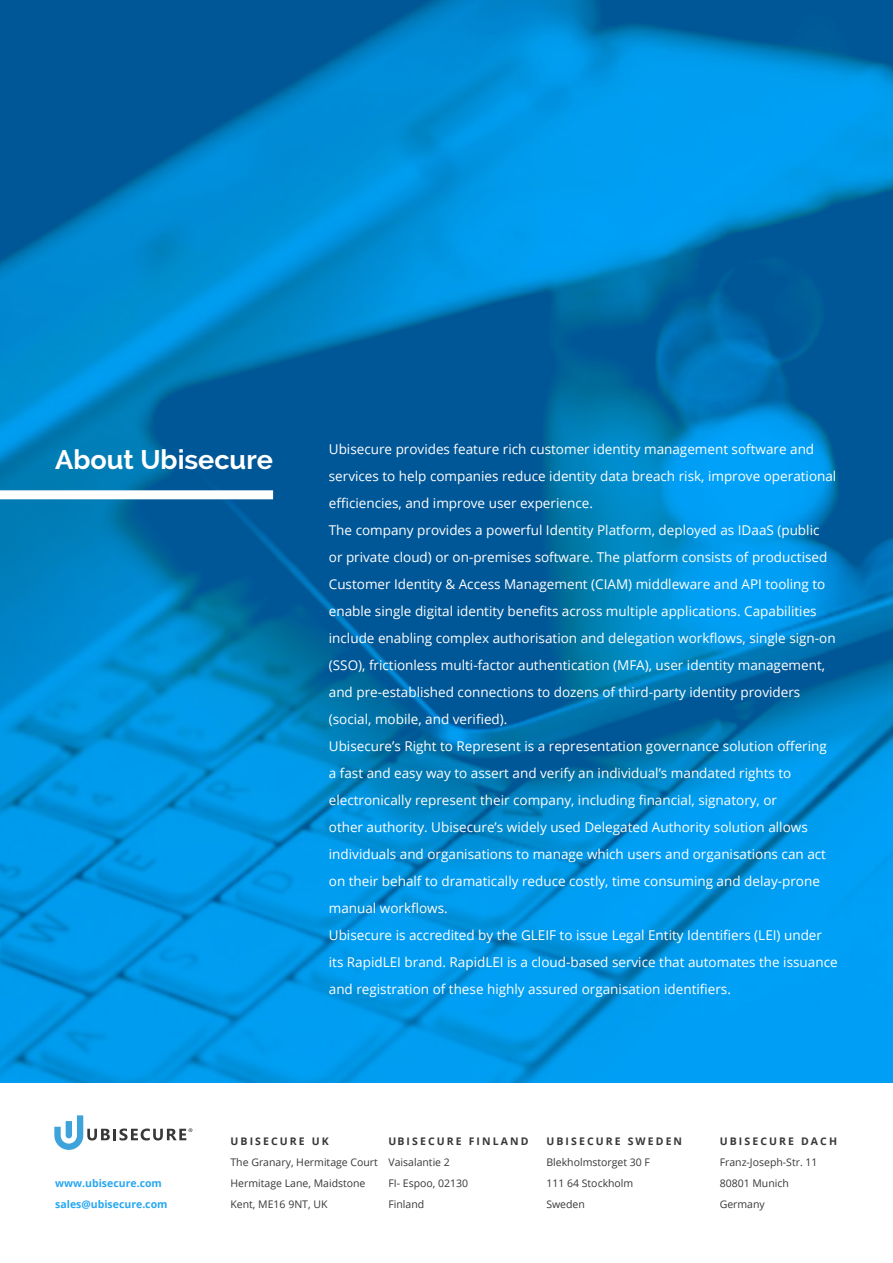
<style>
.page{position:relative;width:893px;height:1263px;background:#fff}
.page>*{position:absolute;margin:0;border:0;box-sizing:border-box;transform-origin:0 0}
.H1_titles_white{font:700 27px "Raleway";color:#fff}
.body{font:13.5px/27px "Open Sans";color:#fff}
.t1{font:10.5px "Open Sans";color:#383838}
.t2{font:700 10.5px "Open Sans";letter-spacing:.2em;color:#383838}
.t3{font:700 10.5px/21px "Open Sans";color:#28a7f0}
</style>
<div class="page">
<img style="left:0;top:0;width:893px;height:1083px">
<svg style="left:54px;top:1115px;width:138px;height:35px"></svg>
<div style="left:0;top:490px;width:273px;height:9px;background:#fff"></div>
<p class="H1_titles_white" style="left:55px;top:444px;width:219px">About Ubisecure</p>
<p class="body" style="left:329px;top:435px;width:510px">Ubisecure provides feature rich customer identity management software and services to help companies reduce identity data breach risk, improve operational efficiencies, and improve user experience.<br>The company provides a powerful Identity Platform, deployed as IDaaS (public<br>or private cloud) or on-premises software. The platform consists of productised Customer Identity &amp; Access Management (CIAM) middleware and API tooling to enable single digital identity benefits across multiple applications. Capabilities include enabling complex authorisation and delegation workflows, single sign-on (SSO), frictionless multi-factor authentication (MFA), user identity management, and pre-established connections to dozens of third-party identity providers (social, mobile, and verified).<br>Ubisecure’s Right to Represent is a representation governance solution offering a fast and easy way to assert and verify an individual’s mandated rights to electronically represent their company, including financial, signatory, or<br>other authority. Ubisecure’s widely used Delegated Authority solution allows individuals and organisations to manage which users and organisations can act on their behalf to dramatically reduce costly, time consuming and delay-prone manual workflows.<br>Ubisecure is accredited by the GLEIF to issue Legal Entity Identifiers (LEI) under its RapidLEI brand. RapidLEI is a cloud-based service that automates the issuance and registration of these highly assured organisation identifiers.</p>
<p class="t3" style="left:55px;top:1172px;width:114px">www.ubisecure.com sales@ubisecure.com</p>
<p class="t2" style="left:230px;top:1133px;width:100px">UBISECURE UK</p>
<p class="t1" style="left:230px;top:1155px;width:149px">The Granary, Hermitage Court</p>
<p class="t1" style="left:230px;top:1176px;width:136px">Hermitage Lane, Maidstone</p>
<p class="t1" style="left:230px;top:1197px;width:98px">Kent, ME16 9NT, UK</p>
<p class="t2" style="left:388px;top:1133px;width:142px">UBISECURE FINLAND</p>
<p class="t1" style="left:388px;top:1155px;width:63px">Vaisalantie 2</p>
<p class="t1" style="left:388px;top:1176px;width:81px">FI- Espoo, 02130</p>
<p class="t1" style="left:388px;top:1197px;width:37px">Finland</p>
<p class="t2" style="left:546px;top:1133px;width:137px">UBISECURE SWEDEN</p>
<p class="t1" style="left:546px;top:1155px;width:105px">Blekholmstorget 30 F</p>
<p class="t1" style="left:546px;top:1176px;width:89px">111 64 Stockholm</p>
<p class="t1" style="left:546px;top:1197px;width:40px">Sweden</p>
<p class="t2" style="left:720px;top:1133px;width:119px">UBISECURE DACH</p>
<p class="t1" style="left:720px;top:1155px;width:99px">Franz-Joseph-Str. 11</p>
<p class="t1" style="left:720px;top:1176px;width:71px">80801 Munich</p>
<p class="t1" style="left:720px;top:1197px;width:47px">Germany</p>
</div>
